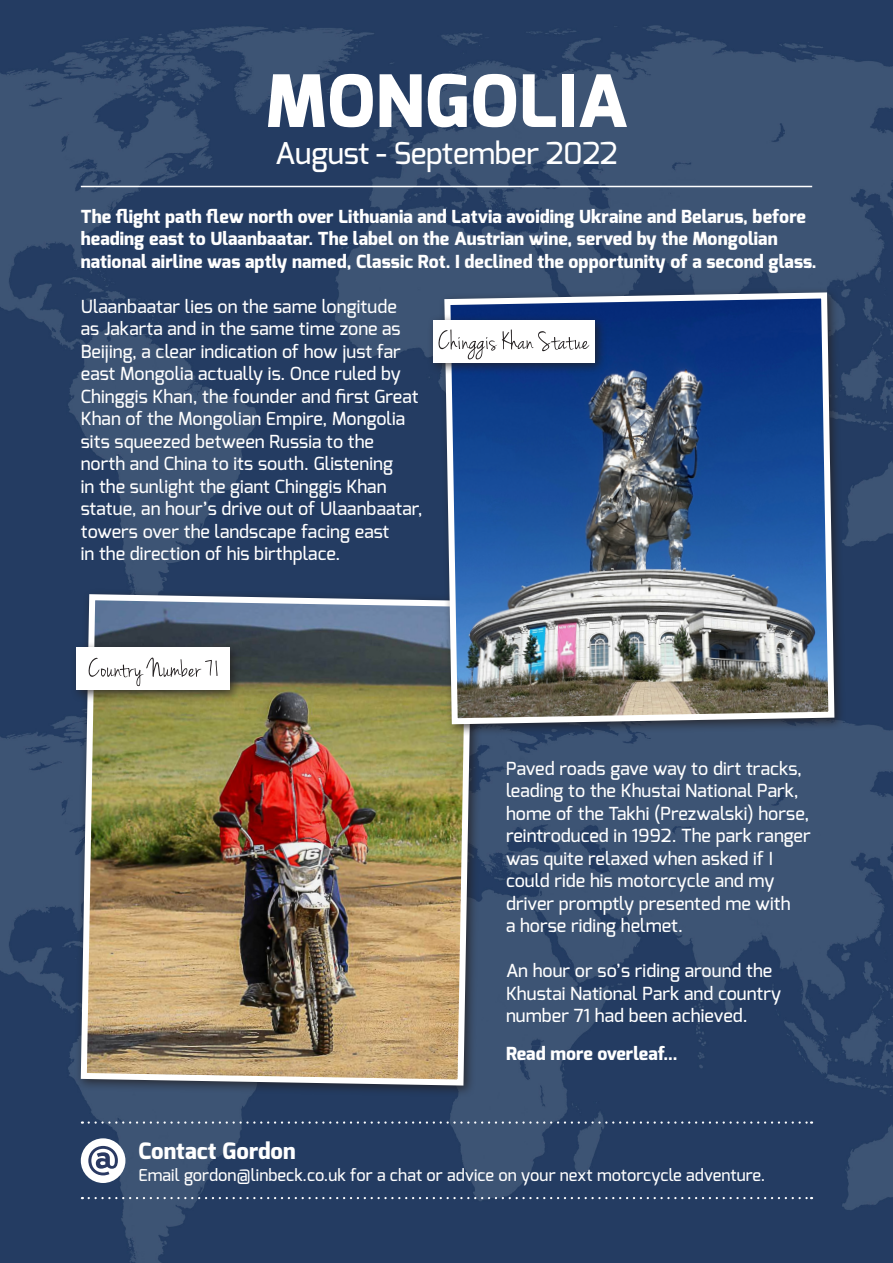
<style>
.page{position:relative;width:893px;height:1263px;background:#fff}
.page>*{position:absolute;margin:0;border:0;box-sizing:border-box;transform-origin:0 0}
.t1{font:800 72px "Exo";letter-spacing:.01em;color:#fff}
.t2{font:500 30px "Exo";letter-spacing:-.01em;color:#fff}
.t3{font:800 22.5px "Exo";letter-spacing:.005em;color:#fff}
.t4{font:500 18px/22.5px "Exo";letter-spacing:.005em;color:#fff}
.t5{font:800 18px/22.5px "Exo";letter-spacing:.005em;color:#fff}
.t6{font:500 16.5px "Exo";letter-spacing:.005em;color:#fff}
</style>
<div class="page">
<img style="left:0;top:0;width:893px;height:1263px">
<svg style="left:89px;top:1121px;width:723px;height:3px;background:#536784"></svg>
<svg style="left:89px;top:1197px;width:723px;height:2px"></svg>
<div style="left:81px;top:1138px;width:44px;height:45px;background:#fff;border-radius:50%"></div>
<svg style="left:88px;top:1146px;width:30px;height:29px"></svg>
<div style="left:75px;top:588px;width:409px;height:509px;background:#231f20;opacity:.75"></div>
<img style="left:78px;top:591px;width:397px;height:497px">
<div style="left:438px;top:286px;width:408px;height:450px;background:#231f20;opacity:.75"></div>
<img style="left:441px;top:289px;width:396px;height:438px">
<div style="left:427px;top:314px;width:180px;height:61px;background:#231f20;opacity:.75"></div>
<div style="left:433px;top:320px;width:162px;height:42px;background:#fff"></div>
<svg style="left:438px;top:329px;width:151px;height:30px"></svg>
<div style="left:71px;top:641px;width:171px;height:61px;background:#231f20;opacity:.75"></div>
<div style="left:77px;top:648px;width:153px;height:42px;background:#fff"></div>
<svg style="left:89px;top:657px;width:129px;height:29px"></svg>
<hr style="left:81px;top:186px;width:731px;height:1px;background:#fff">
<p class="t1" style="left:265px;top:55px;width:364px">MONGOLIA</p>
<p class="t2" style="left:275px;top:134px;width:344px">August - September 2022</p>
<p class="t5" style="left:81px;top:205px;width:727px">The flight path flew north over Lithuania and Latvia avoiding Ukraine and Belarus, before heading east to Ulaanbaatar. The label on the Austrian wine, served by the Mongolian</p>
<p class="t5" style="left:81px;top:250px;width:737px">national airline was aptly named, Classic Rot. I declined the opportunity of a second glass.</p>
<p class="t4" style="left:81px;top:295px;width:318px">Ulaanbaatar lies on the same longitude</p>
<p class="t4" style="left:81px;top:318px;width:321px">as Jakarta and in the same time zone as</p>
<p class="t4" style="left:81px;top:340px;width:322px">Beijing, a clear indication of how just far</p>
<p class="t4" style="left:81px;top:363px;width:322px">east Mongolia actually is. Once ruled by</p>
<p class="t4" style="left:81px;top:385px;width:339px">Chinggis Khan, the founder and first Great</p>
<p class="t4" style="left:81px;top:408px;width:326px">Khan of the Mongolian Empire, Mongolia</p>
<p class="t4" style="left:81px;top:430px;width:295px">sits squeezed between Russia to the</p>
<p class="t4" style="left:81px;top:453px;width:314px">north and China to its south. Glistening</p>
<p class="t4" style="left:81px;top:475px;width:307px">in the sunlight the giant Chinggis Khan</p>
<p class="t4" style="left:81px;top:498px;width:343px">statue, an hour’s drive out of Ulaanbaatar,</p>
<p class="t4" style="left:81px;top:520px;width:310px">towers over the landscape facing east</p>
<p class="t4" style="left:81px;top:543px;width:261px">in the direction of his birthplace.</p>
<p class="t4" style="left:506px;top:757px;width:306px">Paved roads gave way to dirt tracks, leading to the Khustai National Park, home of the Takhi (Prezwalski) horse, reintroduced in 1992. The park ranger was quite relaxed when asked if I</p>
<p class="t4" style="left:506px;top:869px;width:270px">could ride his motorcycle and my</p>
<p class="t4" style="left:506px;top:892px;width:286px">driver promptly presented me with</p>
<p class="t4" style="left:506px;top:914px;width:178px">a horse riding helmet.</p>
<p class="t4" style="left:506px;top:959px;width:268px">An hour or so’s riding around the</p>
<p class="t4" style="left:506px;top:982px;width:277px">Khustai National Park and country number 71 had been achieved.</p>
<p class="t5" style="left:506px;top:1042px;width:173px">Read more overleaf...</p>
<p class="t3" style="left:138px;top:1136px;width:159px">Contact Gordon</p>
<p class="t6" style="left:138px;top:1164px;width:628px">Email gordon@linbeck.co.uk for a chat or advice on your next motorcycle adventure.</p>
</div>
